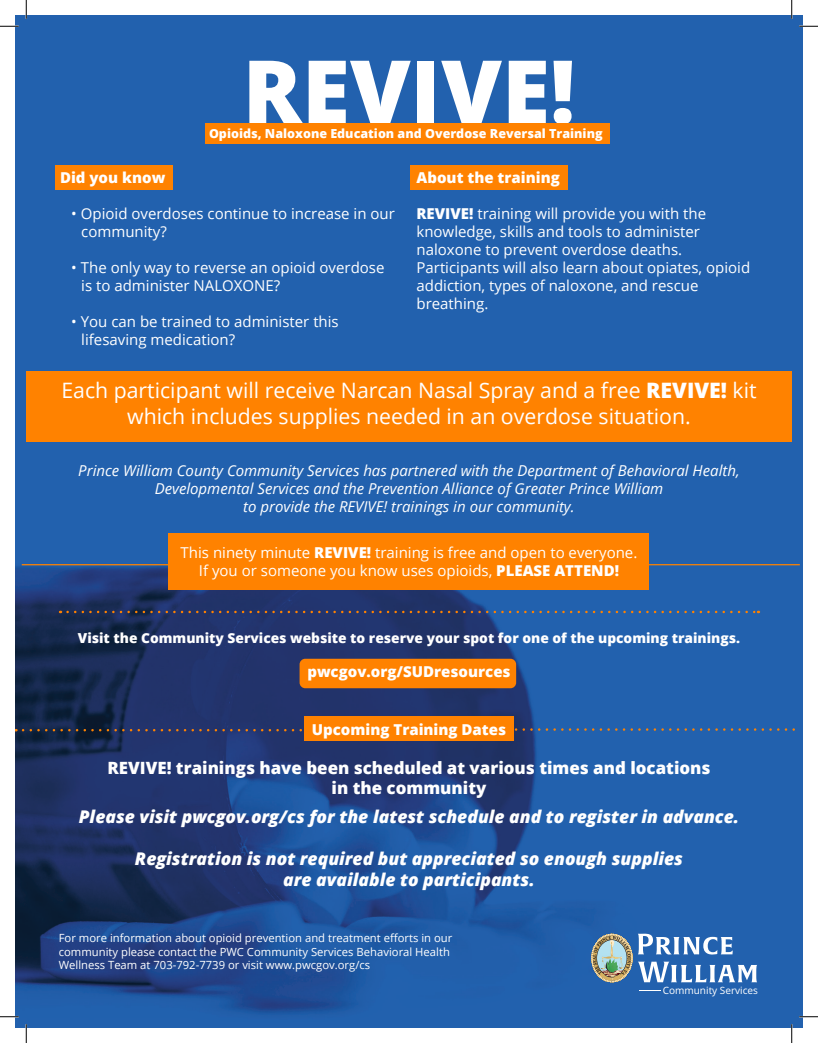
<style>
.page{position:relative;width:818px;height:1043px;background:#fff}
.page>*{position:absolute;margin:0;border:0;box-sizing:border-box;transform-origin:0 0}
.t1{font:800 87.5px "Open Sans";color:#fff}
.t2{font:21.25px/25.5px "Open Sans";color:#fff;text-align:center}
.t3{font:italic 800 17.5px/21px "Open Sans";color:#fff;text-align:center}
.t4{font:800 16.88px/20.2px "Open Sans";color:#fff;text-align:center}
.t5{font:15px/18px "Open Sans";color:#fff}
.t6{font:italic 15px/18px "Open Sans";color:#fff;text-align:center}
.t7{font:800 15px "Open Sans";color:#fff}
.t8{font:800 13.75px "Open Sans";color:#fff}
.t9{font:800 12.5px "Open Sans";color:#fff}
.t10{font:11.25px/13.5px "Open Sans";color:#fff}
.t11{font:10px "Open Sans";color:#fff}
.s1{font-weight:800}
</style>
<div class="page">
<img style="left:15px;top:16px;width:787px;height:1012px">
<div style="left:55px;top:165px;width:117px;height:24px;background:#ff8200"></div>
<div style="left:205px;top:123px;width:404px;height:21px;background:#ff8200"></div>
<div style="left:410px;top:165px;width:157px;height:24px;background:#ff8200"></div>
<div style="left:26px;top:371px;width:765px;height:71px;background:#ff8200"></div>
<div style="left:168px;top:533px;width:481px;height:56px;background:#ff8200"></div>
<hr style="left:642px;top:564px;width:157px;height:1px;background:#ff8200">
<hr style="left:22px;top:564px;width:157px;height:1px;background:#ff8200">
<svg style="left:68px;top:610px;width:691px;height:3px;background:#4c5068"></svg>
<div style="left:299px;top:658px;width:217px;height:30px;background:#ff8200;border-radius:6px"></div>
<svg style="left:591px;top:933px;width:166px;height:49px"></svg>
<svg style="left:638px;top:990px;width:22px;height:1px"></svg>
<img style="left:600px;top:953px;width:18px;height:26px">
<div style="left:304px;top:716px;width:210px;height:25px;background:#ff8200"></div>
<svg style="left:516px;top:728px;width:287px;height:2px"></svg>
<svg style="left:23px;top:729px;width:281px;height:2px"></svg>
<svg style="left:0;top:25px;width:19px;height:2px"></svg>
<svg style="left:799px;top:25px;width:19px;height:2px"></svg>
<svg style="left:0;top:1015px;width:19px;height:2px"></svg>
<svg style="left:799px;top:1015px;width:19px;height:2px"></svg>
<svg style="left:25px;top:0;width:2px;height:19px"></svg>
<svg style="left:25px;top:1024px;width:2px;height:18px"></svg>
<svg style="left:790px;top:0;width:2px;height:19px"></svg>
<svg style="left:790px;top:1024px;width:2px;height:18px"></svg>
<p class="t1" style="left:242px;top:25px;width:334px">REVIVE!</p>
<p class="t9" style="left:209px;top:124px;width:395px">Opioids, Naloxone Education and Overdose Reversal Training</p>
<p class="t7" style="left:60px;top:166px;width:107px">Did you know</p>
<p class="t5" style="left:71px;top:204px;width:325px">• Opioid overdoses continue to increase in our</p>
<p class="t5" style="left:81px;top:222px;width:87px">community?</p>
<p class="t5" style="left:71px;top:258px;width:315px">• The only way to reverse an opioid overdose</p>
<p class="t5" style="left:81px;top:276px;width:200px">is to administer NALOXONE?</p>
<p class="t5" style="left:81px;top:312px;width:259px;text-indent:-10px">• You can be trained to administer this lifesaving medication?</p>
<p class="t7" style="left:416px;top:166px;width:145px">About the training</p>
<p class="t5" style="left:416px;top:204px;width:291px"><span class="s1">REVIVE!</span> training will provide you with the</p>
<p class="t5" style="left:416px;top:222px;width:285px">knowledge, skills and tools to administer</p>
<p class="t5" style="left:416px;top:240px;width:267px">naloxone to prevent overdose deaths.</p>
<p class="t5" style="left:416px;top:258px;width:335px">Participants will also learn about opiates, opioid</p>
<p class="t5" style="left:416px;top:276px;width:283px">addiction, types of naloxone, and rescue</p>
<p class="t5" style="left:416px;top:294px;width:73px">breathing.</p>
<p class="t2" style="left:61px;top:377px;width:696px">Each participant will receive Narcan Nasal Spray and a free <span class="s1">REVIVE!</span> kit which includes supplies needed in an overdose situation.</p>
<p class="t6" style="left:78px;top:460px;width:662px">Prince William County Community Services has partnered with the Department of Behavioral Health,<br>Developmental Services and the Prevention Alliance of Greater Prince William<br>to provide the REVIVE! trainings in our community.</p>
<p class="t5" style="left:181px;top:543px;width:458px;text-align:center">This ninety minute <span class="s1">REVIVE!</span> training is free and open to everyone.<br>If you or someone you know uses opioids, <span class="s1">PLEASE ATTEND!</span></p>
<p class="t8" style="left:78px;top:627px;width:663px">Visit the Community Services website to reserve your spot for one of the upcoming trainings.</p>
<p class="t7" style="left:307px;top:660px;width:205px">pwcgov.org/SUDresources</p>
<p class="t7" style="left:312px;top:717px;width:196px">Upcoming Training Dates</p>
<p class="t4" style="left:107px;top:756px;width:604px">REVIVE! trainings have been scheduled at various times and locations in the community</p>
<p class="t3" style="left:79px;top:805px;width:662px">Please visit pwcgov.org/cs for the latest schedule and to register in advance.</p>
<p class="t3" style="left:135px;top:847px;width:549px">Registration is not required but appreciated so enough supplies are available to participants.</p>
<p class="t10" style="left:59px;top:931px;width:395px">For more information about opioid prevention and treatment efforts in our community please contact the PWC Community Services Behavioral Health<br>Wellness Team at 703-792-7739 or visit www.pwcgov.org/cs</p>
<p class="t11" style="left:662px;top:983px;width:97px">Community Services</p>
</div>
